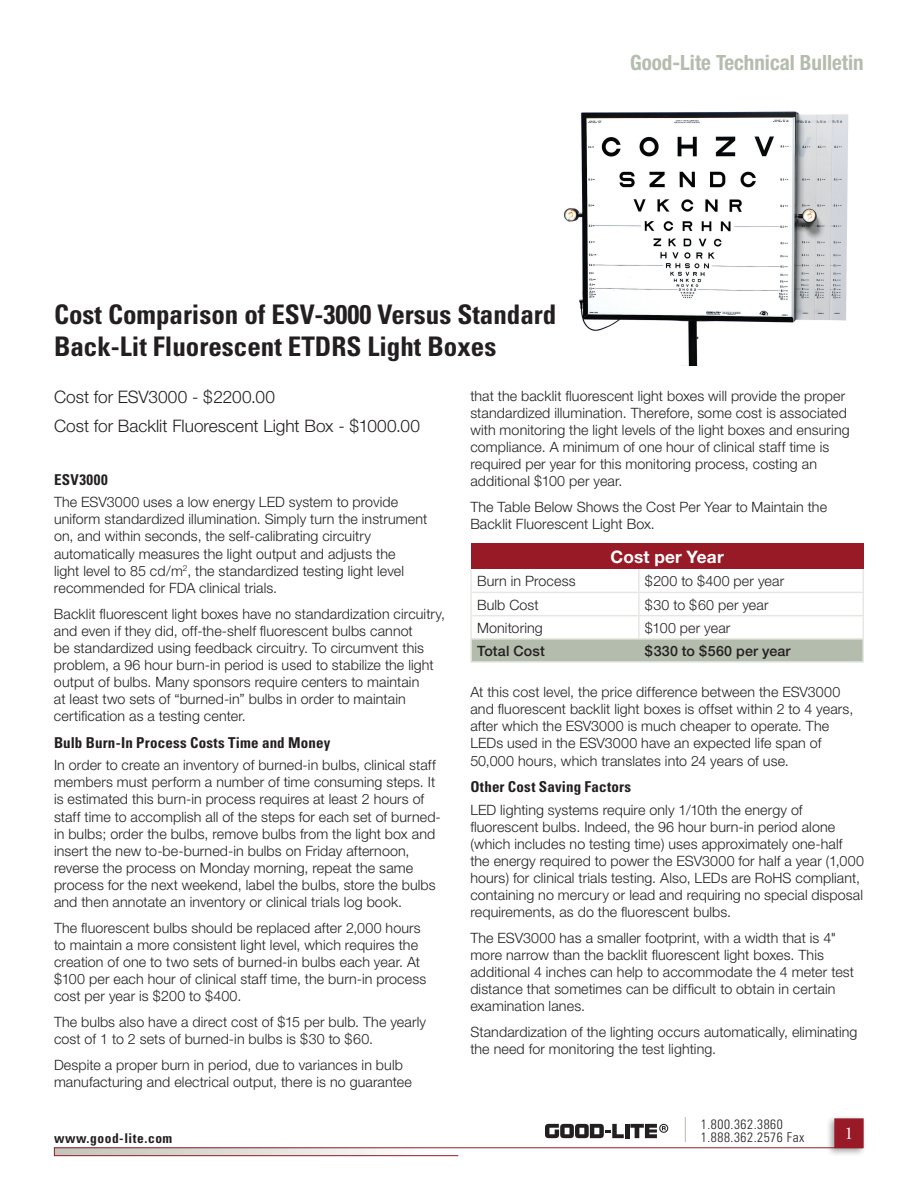
<style>
.page{position:relative;width:918px;height:1188px;background:#fff}
.page>*{position:absolute;margin:0;border:0;box-sizing:border-box;transform-origin:0 0}
.t1{font:700 condensed 27px/32.4px "Univers";color:#231f20}
.t2{font:700 condensed 21px "Helvetica Neue";color:#b3bcad}
.t3{font:18px "Adobe Garamond";color:#fff}
.t4{font:300 17.25px/29.4px "Helvetica Neue";color:#231f20}
.t5{font:700 17.25px "Helvetica Neue";letter-spacing:.005em;color:#fff}
.t6{font:700 condensed 15px "Univers";letter-spacing:.015em;color:#231f20}
.t7{font:700 condensed 15px "Univers";letter-spacing:.04em;color:#231f20}
.t8{font:300 14.25px/17.1px "Helvetica Neue";letter-spacing:.01em;color:#231f20}
.t9{font:500 14.25px "Helvetica Neue";letter-spacing:.01em;color:#231f20}
.t10{font:300 condensed 13.5px/13.2px "Univers";letter-spacing:.04em;color:#231f20}
.t11{font:700 condensed 13.5px "Univers";letter-spacing:.04em;color:#231f20}
</style>
<div class="page">
<svg style="left:54px;top:1117px;width:771px;height:39px"></svg>
<div style="left:825px;top:1115px;width:42px;height:42px;background:#231f20;opacity:.4"></div>
<div style="left:834px;top:1118px;width:30px;height:30px;background:#981a26;border:2px solid #981a26"></div>
<img style="left:564px;top:111px;width:284px;height:254px">
<div style="left:471px;top:544px;width:392px;height:25px;background:#981a26"></div>
<div style="left:472px;top:640px;width:390px;height:21px;background:#b3bcad"></div>
<hr style="left:470px;top:569px;width:2px;height:23px;background:#e5e8e2">
<hr style="left:638px;top:569px;width:2px;height:23px;background:#e5e8e2">
<hr style="left:862px;top:569px;width:2px;height:23px;background:#e5e8e2">
<hr style="left:470px;top:592px;width:169px;height:1px;background:#e5e8e2">
<hr style="left:470px;top:593px;width:2px;height:22px;background:#e5e8e2">
<hr style="left:639px;top:592px;width:225px;height:1px;background:#e5e8e2">
<hr style="left:638px;top:593px;width:2px;height:22px;background:#e5e8e2">
<hr style="left:862px;top:593px;width:2px;height:22px;background:#e5e8e2">
<hr style="left:470px;top:615px;width:169px;height:1px;background:#e5e8e2">
<hr style="left:470px;top:616px;width:2px;height:22px;background:#e5e8e2">
<hr style="left:639px;top:615px;width:225px;height:1px;background:#e5e8e2">
<hr style="left:638px;top:616px;width:2px;height:22px;background:#e5e8e2">
<hr style="left:862px;top:616px;width:2px;height:22px;background:#e5e8e2">
<hr style="left:470px;top:638px;width:169px;height:2px;background:#e5e8e2">
<hr style="left:470px;top:640px;width:2px;height:21px;background:#e5e8e2">
<hr style="left:639px;top:638px;width:225px;height:2px;background:#e5e8e2">
<hr style="left:862px;top:640px;width:2px;height:21px;background:#e5e8e2">
<hr style="left:470px;top:661px;width:169px;height:2px;background:#e5e8e2">
<hr style="left:639px;top:661px;width:225px;height:2px;background:#e5e8e2">
<h2 class="t2" style="left:630px;top:50px;width:235px">Good-Lite Technical Bulletin</h2>
<h1 class="t1" style="left:54px;top:298px;width:504px">Cost Comparison of ESV-3000 Versus Standard<br>Back-Lit Fluorescent ETDRS Light Boxes</h1>
<p class="t4" style="left:54px;top:382px;width:368px">Cost for ESV3000 - $2200.00<br>Cost for Backlit Fluorescent Light Box - $1000.00</p>
<p class="t7" style="left:54px;top:470px;width:55px">ESV3000</p>
<p class="t8" style="left:54px;top:493px;width:375px">The ESV3000 uses a low energy LED system to provide uniform standardized illumination. Simply turn the instrument on, and within seconds, the self-calibrating circuitry automatically measures the light output and adjusts the<br>light level to 85 cd/m<sup>2</sup>, the standardized testing light level recommended for FDA clinical trials.</p>
<p class="t8" style="left:54px;top:605px;width:393px">Backlit fluorescent light boxes have no standardization circuitry, and even if they did, off-the-shelf fluorescent bulbs cannot<br>be standardized using feedback circuitry. To circumvent this problem, a 96 hour burn-in period is used to stabilize the light output of bulbs. Many sponsors require centers to maintain<br>at least two sets of “burned-in” bulbs in order to maintain certification as a testing center.</p>
<p class="t6" style="left:54px;top:733px;width:278px">Bulb Burn-In Process Costs Time and Money</p>
<p class="t8" style="left:54px;top:756px;width:388px">In order to create an inventory of burned-in bulbs, clinical staff members must perform a number of time consuming steps. It is estimated this burn-in process requires at least 2 hours of staff time to accomplish all of the steps for each set of burned&shy;in bulbs; order the bulbs, remove bulbs from the light box and insert the new to-be-burned-in bulbs on Friday afternoon, reverse the process on Monday morning, repeat the same process for the next weekend, label the bulbs, store the bulbs and then annotate an inventory or clinical trials log book.</p>
<p class="t8" style="left:54px;top:919px;width:374px">The fluorescent bulbs should be replaced after 2,000 hours to maintain a more consistent light level, which requires the creation of one to two sets of burned-in bulbs each year. At $100 per each hour of clinical staff time, the burn-in process cost per year is $200 to $400.</p>
<p class="t8" style="left:54px;top:1013px;width:374px">The bulbs also have a direct cost of $15 per bulb. The yearly cost of 1 to 2 sets of burned-in bulbs is $30 to $60.</p>
<p class="t8" style="left:54px;top:1056px;width:359px">Despite a proper burn in period, due to variances in bulb manufacturing and electrical output, there is no guarantee</p>
<p class="t8" style="left:470px;top:387px;width:381px">that the backlit fluorescent light boxes will provide the proper standardized illumination. Therefore, some cost is associated with monitoring the light levels of the light boxes and ensuring compliance. A minimum of one hour of clinical staff time is required per year for this monitoring process, costing an additional $100 per year.</p>
<p class="t8" style="left:470px;top:498px;width:358px">The Table Below Shows the Cost Per Year to Maintain the<br>Backlit Fluorescent Light Box.</p>
<p class="t5" style="left:611px;top:546px;width:115px">Cost per Year</p>
<p class="t8" style="left:477px;top:572px;width:100px">Burn in Process</p>
<p class="t8" style="left:645px;top:572px;width:141px">$200 to $400 per year</p>
<p class="t8" style="left:477px;top:596px;width:63px">Bulb Cost</p>
<p class="t8" style="left:645px;top:596px;width:125px">$30 to $60 per year</p>
<p class="t8" style="left:477px;top:619px;width:67px">Monitoring</p>
<p class="t8" style="left:645px;top:619px;width:87px">$100 per year</p>
<p class="t9" style="left:477px;top:642px;width:69px">Total Cost</p>
<p class="t9" style="left:645px;top:642px;width:147px">$330 to $560 per year</p>
<p class="t8" style="left:470px;top:683px;width:385px">At this cost level, the price difference between the ESV3000 and fluorescent backlit light boxes is offset within 2 to 4 years, after which the ESV3000 is much cheaper to operate. The LEDs used in the ESV3000 have an expected life span of 50,000 hours, which translates into 24 years of use.</p>
<p class="t6" style="left:470px;top:778px;width:162px">Other Cost Saving Factors</p>
<p class="t8" style="left:470px;top:801px;width:395px">LED lighting systems require only 1/10th the energy of fluorescent bulbs. Indeed, the 96 hour burn-in period alone (which includes no testing time) uses approximately one-half the energy required to power the ESV3000 for half a year (1,000 hours) for clinical trials testing. Also, LEDs are RoHS compliant, containing no mercury or lead and requiring no special disposal requirements, as do the fluorescent bulbs.</p>
<p class="t8" style="left:470px;top:929px;width:385px">The ESV3000 has a smaller footprint, with a width that is 4" more narrow than the backlit fluorescent light boxes. This additional 4 inches can help to accommodate the 4 meter test distance that sometimes can be difficult to obtain in certain examination lanes.</p>
<p class="t8" style="left:470px;top:1023px;width:389px">Standardization of the lighting occurs automatically, eliminating the need for monitoring the test lighting.</p>
<p class="t11" style="left:54px;top:1130px;width:120px">www.good-lite.com</p>
<p class="t10" style="left:701px;top:1118px;width:105px">1.800.362.3860<br>1.888.362.2576 Fax</p>
<p class="t3" style="left:844px;top:1124px;width:10px">1</p>
</div>
